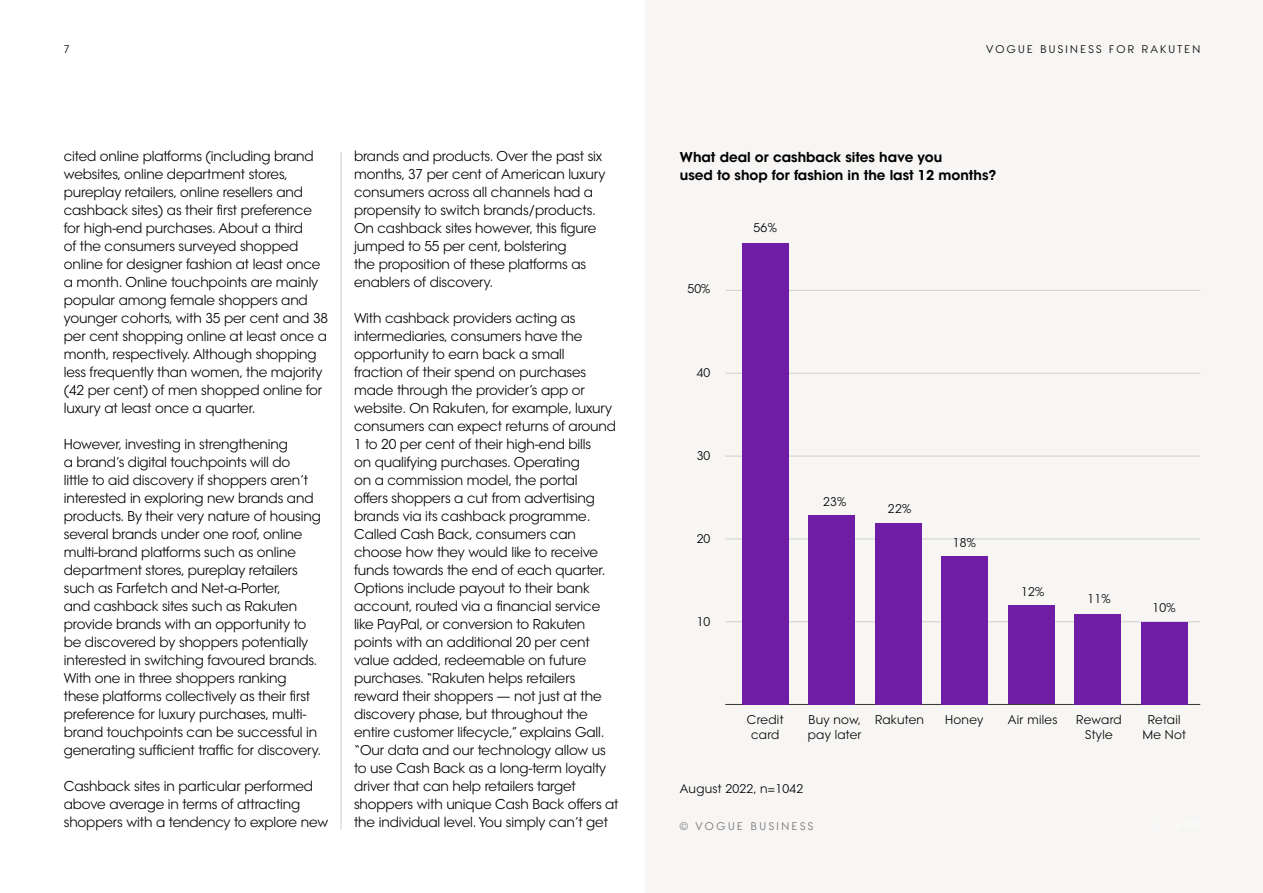
<style>
.page{position:relative;width:1263px;height:893px;background:#fff}
.page>*{position:absolute;margin:0;border:0;box-sizing:border-box;transform-origin:0 0}
.t1{font:13.5px/18px "Vogue Avant Garde";letter-spacing:-.01em;color:#000}
.t2{font:800 13.5px/18px "Vogue Avant Garde";color:#000}
.t3{font:12px/15px "Vogue Avant Garde";letter-spacing:.02em;color:#000;text-align:center}
.t4{font:10.5px "Vogue Avant Garde";letter-spacing:.22em;color:#000}
.t5{font:10.5px "Vogue Avant Garde";letter-spacing:.24em;color:#706f6f}
</style>
<div class="page">
<div style="left:645px;top:0;width:618px;height:893px;background:#f7f6f5"></div>
<hr style="left:726px;top:704px;width:474px;height:1px;background:#333">
<hr style="left:726px;top:621px;width:473px;height:1px;background:#cfcfcf">
<hr style="left:726px;top:539px;width:474px;height:1px;background:#cfcfcf">
<hr style="left:726px;top:456px;width:474px;height:1px;background:#cfcfcf">
<hr style="left:726px;top:373px;width:474px;height:1px;background:#cfcfcf">
<hr style="left:726px;top:290px;width:474px;height:1px;background:#cfcfcf">
<hr style="left:341px;top:152px;width:1px;height:677px;background:#cdcccc">
<div style="left:742px;top:243px;width:46px;height:461px;background:#6f1ca7"></div>
<div style="left:808px;top:515px;width:47px;height:189px;background:#6f1ca7"></div>
<div style="left:875px;top:523px;width:46px;height:181px;background:#6f1ca7"></div>
<div style="left:941px;top:556px;width:47px;height:148px;background:#6f1ca7"></div>
<div style="left:1008px;top:605px;width:46px;height:99px;background:#6f1ca7"></div>
<div style="left:1074px;top:614px;width:47px;height:90px;background:#6f1ca7"></div>
<div style="left:1141px;top:622px;width:46px;height:82px;background:#6f1ca7"></div>
<p class="t4" style="left:64px;top:42px;width:7px">7</p>
<p class="t1" style="left:64px;top:147px;width:266px">cited online platforms (including brand websites, online department stores, pureplay retailers, online resellers and cashback sites) as their first preference for high-end purchases. About a third<br>of the consumers surveyed shopped online for designer fashion at least once a month. Online touchpoints are mainly popular among female shoppers and younger cohorts, with 35 per cent and 38 per cent shopping online at least once a month, respectively. Although shopping less frequently than women, the majority (42 per cent) of men shopped online for luxury at least once a quarter.</p>
<p class="t1" style="left:64px;top:435px;width:259px">However, investing in strengthening<br>a brand’s digital touchpoints will do<br>little to aid discovery if shoppers aren’t interested in exploring new brands and products. By their very nature of housing several brands under one roof, online multi-brand platforms such as online department stores, pureplay retailers such as Farfetch and Net-a-Porter,<br>and cashback sites such as Rakuten provide brands with an opportunity to be discovered by shoppers potentially interested in switching favoured brands.<br>With one in three shoppers ranking these platforms collectively as their first preference for luxury purchases, multi&shy;brand touchpoints can be successful in generating sufficient traffic for discovery.</p>
<p class="t1" style="left:64px;top:777px;width:266px">Cashback sites in particular performed above average in terms of attracting shoppers with a tendency to explore new</p>
<p class="t1" style="left:354px;top:147px;width:253px">brands and products. Over the past six months, 37 per cent of American luxury consumers across all channels had a propensity to switch brands/products.<br>On cashback sites however, this figure jumped to 55 per cent, bolstering<br>the proposition of these platforms as enablers of discovery.</p>
<p class="t1" style="left:354px;top:309px;width:266px">With cashback providers acting as intermediaries, consumers have the opportunity to earn back a small<br>fraction of their spend on purchases made through the provider’s app or website. On Rakuten, for example, luxury consumers can expect returns of around 1 to 20 per cent of their high-end bills<br>on qualifying purchases. Operating<br>on a commission model, the portal<br>offers shoppers a cut from advertising brands via its cashback programme.<br>Called Cash Back, consumers can choose how they would like to receive funds towards the end of each quarter.<br>Options include payout to their bank account, routed via a financial service like PayPal, or conversion to Rakuten points with an additional 20 per cent value added, redeemable on future purchases. “Rakuten helps retailers reward their shoppers — not just at the discovery phase, but throughout the entire customer lifecycle,” explains Gall. “Our data and our technology allow us to use Cash Back as a long-term loyalty driver that can help retailers target shoppers with unique Cash Back offers at the individual level. You simply can’t get</p>
<p class="t4" style="left:986px;top:42px;width:216px">VOGUE BUSINESS FOR RAKUTEN</p>
<p class="t2" style="left:680px;top:148px;width:318px">What deal or cashback sites have you<br>used to shop for fashion in the last 12 months?</p>
<p class="t3" style="left:687px;top:282px;width:24px">50%</p>
<p class="t3" style="left:697px;top:365px;width:15px">40</p>
<p class="t3" style="left:697px;top:448px;width:15px">30</p>
<p class="t3" style="left:697px;top:531px;width:15px">20</p>
<p class="t3" style="left:697px;top:614px;width:15px">10</p>
<p class="t3" style="left:754px;top:220px;width:25px">56%</p>
<p class="t3" style="left:823px;top:494px;width:25px">23%</p>
<p class="t3" style="left:888px;top:501px;width:25px">22%</p>
<p class="t3" style="left:953px;top:535px;width:25px">18%</p>
<p class="t3" style="left:1021px;top:584px;width:25px">12%</p>
<p class="t3" style="left:1087px;top:591px;width:25px">11%</p>
<p class="t3" style="left:1152px;top:600px;width:25px">10%</p>
<p class="t3" style="left:747px;top:712px;width:38px">Credit card</p>
<p class="t3" style="left:808px;top:712px;width:55px;text-align:left">Buy now, pay later</p>
<p class="t3" style="left:875px;top:712px;width:51px">Rakuten</p>
<p class="t3" style="left:945px;top:712px;width:40px">Honey</p>
<p class="t3" style="left:1008px;top:712px;width:51px">Air miles</p>
<p class="t3" style="left:1076px;top:712px;width:47px">Reward<br>Style</p>
<p class="t3" style="left:1142px;top:712px;width:45px">Retail<br>Me Not</p>
<p class="t3" style="left:680px;top:781px;width:125px">August 2022, n=1042</p>
<p class="t5" style="left:680px;top:819px;width:135px">© VOGUE BUSINESS</p>
</div>
